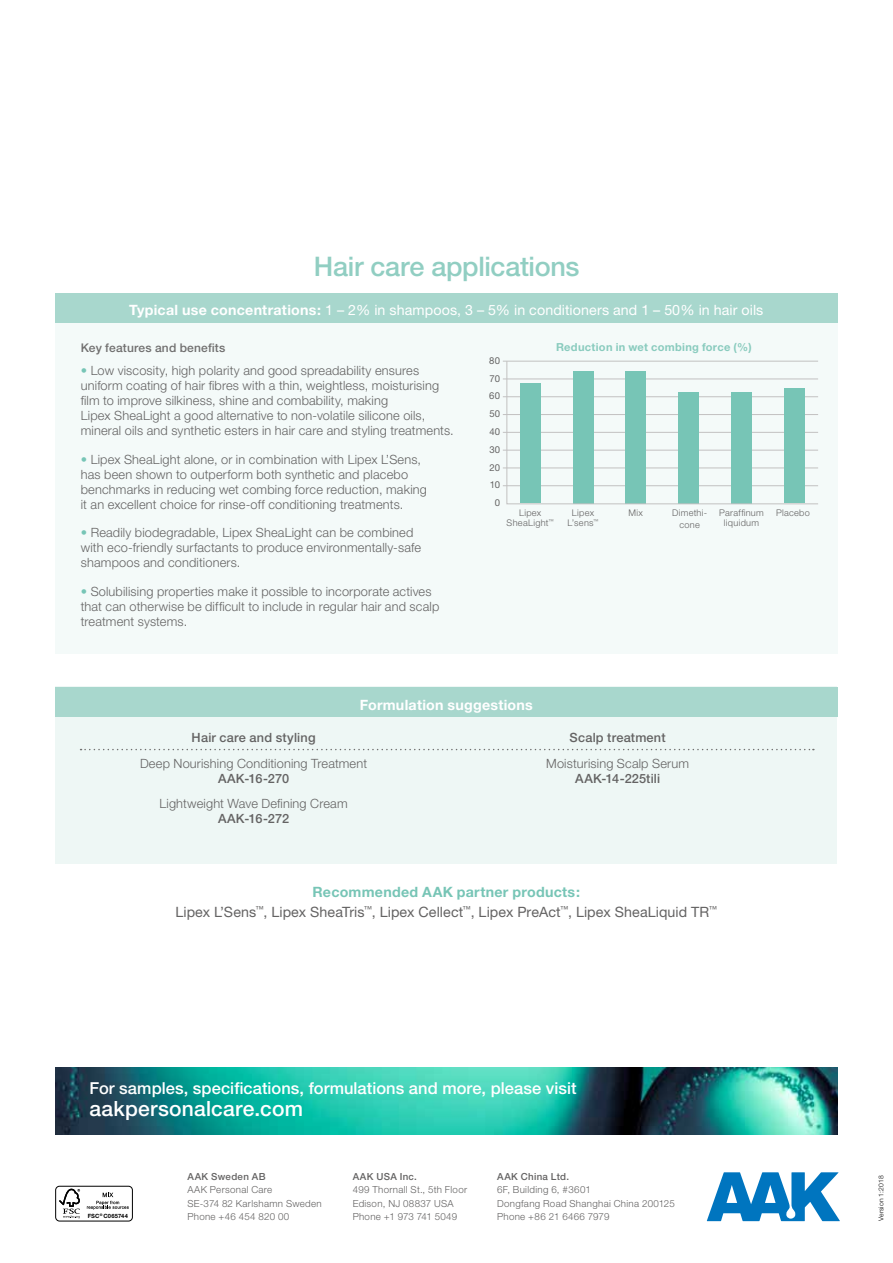
<style>
.page{position:relative;width:893px;height:1263px;background:#fff}
.page>*{position:absolute;margin:0;border:0;box-sizing:border-box;transform-origin:0 0}
.t1{font:500 27px "Helvetica Neue";letter-spacing:-.01em;color:#91cec2}
.t2{font:500 21px "Helvetica Neue";letter-spacing:.01em;color:#fff}
.t3{font:500 16.5px "Helvetica Neue";letter-spacing:.005em;color:#fff}
.t4{font:14.25px/19.5px "Helvetica Neue";letter-spacing:.01em;color:#646363;text-align:center}
.t5{font:14.25px "Helvetica Neue";letter-spacing:.005em;color:#fff}
.t6{font:700 14.25px "Helvetica Neue";letter-spacing:.015em;color:#fff}
.t7{font:300 12.75px/15px "Helvetica Neue";letter-spacing:.015em;color:#646363}
.t8{font:500 12.75px "Helvetica Neue";letter-spacing:.015em;color:#646363}
.t9{font:500 12px "Helvetica Neue";letter-spacing:.015em;color:#706f6f}
.t10{font:700 11.1px "Helvetica Neue";letter-spacing:.025em;color:#89cbbe}
.t11{font:300 9.75px/13.5px "Helvetica Neue";letter-spacing:.03em;color:#646363}
.t12{font:500 9.75px "Helvetica Neue";letter-spacing:.035em;color:#646363}
.t13{font:9.6px/17.7px "Helvetica Neue";letter-spacing:.02em;color:#646363}
.t14{font:300 9.15px/10.4px "Helvetica Neue";letter-spacing:.035em;color:#646363;text-align:center}
.t15{font:300 6.75px "Helvetica Neue";letter-spacing:.035em;color:#000}
.t16{font:700 5.85px "Helvetica Neue";letter-spacing:.03em;color:#000}
.s1{font-weight:700}
.s2{color:#77c5b6}
.s3{font-weight:700;color:#77c5b6}
</style>
<div class="page">
<img style="left:55px;top:1067px;width:783px;height:68px">
<div style="left:55px;top:1186px;width:78px;height:35px;border:1px solid #000;border-radius:4px"></div>
<svg style="left:59px;top:1189px;width:21px;height:29px"></svg>
<svg style="left:87px;top:1193px;width:42px;height:17px"></svg>
<svg style="left:707px;top:1172px;width:133px;height:49px"></svg>
<div style="left:55px;top:293px;width:782px;height:360px;background:#f4faf9"></div>
<div style="left:55px;top:293px;width:782px;height:30px;background:#a8d7cd"></div>
<div style="left:55px;top:686px;width:782px;height:177px;background:#eef7f5"></div>
<div style="left:55px;top:687px;width:782px;height:29px;background:#a8d7cd"></div>
<svg style="left:81px;top:749px;width:733px;height:1px"></svg>
<hr style="left:503px;top:414px;width:315px;height:1px;background:#c2c1c1">
<hr style="left:503px;top:485px;width:315px;height:1px;background:#c2c1c1">
<hr style="left:503px;top:468px;width:315px;height:1px;background:#c2c1c1">
<hr style="left:503px;top:450px;width:315px;height:1px;background:#c2c1c1">
<hr style="left:503px;top:432px;width:315px;height:1px;background:#c2c1c1">
<hr style="left:503px;top:361px;width:315px;height:1px;background:#c2c1c1">
<hr style="left:503px;top:379px;width:315px;height:1px;background:#c2c1c1">
<hr style="left:503px;top:396px;width:315px;height:1px;background:#c2c1c1">
<svg style="left:506px;top:360px;width:312px;height:145px"></svg>
<h1 class="t1" style="left:314px;top:250px;width:267px">Hair care applications</h1>
<p class="t5" style="left:129px;top:301px;width:636px"><span class="s1">Typical use concentrations:</span> 1 – 2% in shampoos, 3 – 5% in conditioners and 1 – 50% in hair oils</p>
<p class="t9" style="left:81px;top:340px;width:146px">Key features and benefits</p>
<p class="t7" style="left:81px;top:363px;width:374px"><span class="s2">•</span> Low viscosity, high polarity and good spreadability ensures uniform coating of hair fibres with a thin, weightless, moisturising film to improve silkiness, shine and combability, making<br>Lipex SheaLight a good alternative to non-volatile silicone oils, mineral oils and synthetic esters in hair care and styling treatments.</p>
<p class="t7" style="left:81px;top:452px;width:348px"><span class="s2">•</span> Lipex SheaLight alone, or in combination with Lipex L’Sens, has been shown to outperform both synthetic and placebo benchmarks in reducing wet combing force reduction, making it an excellent choice for rinse-off conditioning treatments.</p>
<p class="t7" style="left:81px;top:525px;width:342px"><span class="s2">•</span> Readily biodegradable, Lipex SheaLight can be combined with eco-friendly surfactants to produce environmentally-safe shampoos and conditioners.</p>
<p class="t7" style="left:81px;top:584px;width:360px"><span class="s2">•</span> Solubilising properties make it possible to incorporate actives that can otherwise be difficult to include in regular hair and scalp treatment systems.</p>
<p class="t13" style="left:489px;top:351px;width:12px">80</p>
<p class="t13" style="left:489px;top:369px;width:12px">70<br>60</p>
<p class="t13" style="left:489px;top:405px;width:12px">50<br>40</p>
<p class="t13" style="left:489px;top:458px;width:12px">20</p>
<p class="t13" style="left:489px;top:440px;width:12px">30</p>
<p class="t13" style="left:490px;top:476px;width:12px">10</p>
<p class="t13" style="left:495px;top:494px;width:7px">0</p>
<p class="t10" style="left:556px;top:340px;width:197px">Reduction in wet combing force (%)</p>
<p class="t14" style="left:507px;top:507px;width:49px">Lipex<br>SheaLight<sup>™</sup></p>
<p class="t14" style="left:567px;top:507px;width:33px">Lipex<br>L’sens<sup>™</sup></p>
<p class="t14" style="left:629px;top:507px;width:16px">Mix</p>
<p class="t14" style="left:672px;top:506px;width:37px;line-height:11.9px">Dimethi&shy;cone</p>
<p class="t14" style="left:719px;top:507px;width:46px">Paraffinum liquidum</p>
<p class="t14" style="left:776px;top:507px;width:35px">Placebo</p>
<p class="t6" style="left:360px;top:696px;width:175px">Formulation suggestions</p>
<p class="t8" style="left:192px;top:730px;width:125px">Hair care and styling</p>
<p class="t7" style="left:140px;top:755px;width:229px">Deep Nourishing Conditioning Treatment</p>
<p class="t8" style="left:218px;top:771px;width:73px">AAK-16-270</p>
<p class="t7" style="left:159px;top:796px;width:190px">Lightweight Wave Defining Cream</p>
<p class="t8" style="left:218px;top:811px;width:73px">AAK-16-272</p>
<p class="t8" style="left:570px;top:730px;width:98px">Scalp treatment</p>
<p class="t7" style="left:546px;top:755px;width:144px">Moisturising Scalp Serum</p>
<p class="t8" style="left:575px;top:771px;width:87px">AAK-14-225tili</p>
<p class="t4" style="left:175px;top:882px;width:543px"><span class="s3">Recommended AAK partner products:<br></span>Lipex L’Sens<sup>™</sup>, Lipex SheaTris<sup>™</sup>, Lipex Cellect<sup>™</sup>, Lipex PreAct<sup>™</sup>, Lipex SheaLiquid TR<sup>™</sup></p>
<p class="t3" style="left:89px;top:1078px;width:489px">For samples, specifications, formulations and more, please visit</p>
<h2 class="t2" style="left:89px;top:1096px;width:215px">aakpersonalcare.com</h2>
<p class="t16" style="left:88px;top:1212px;width:42px">FSC<sup>®</sup> C065744</p>
<p class="t12" style="left:187px;top:1170px;width:80px">AAK Sweden AB</p>
<p class="t11" style="left:187px;top:1183px;width:136px">AAK Personal Care<br>SE-374 82 Karlshamn Sweden<br>Phone +46 454 820 00</p>
<p class="t12" style="left:353px;top:1170px;width:66px">AAK USA Inc.</p>
<p class="t11" style="left:353px;top:1183px;width:116px">499 Thornall St., 5th Floor<br>Edison, NJ 08837 USA<br>Phone +1 973 741 5049</p>
<p class="t12" style="left:497px;top:1171px;width:74px">AAK China Ltd.</p>
<p class="t11" style="left:497px;top:1183px;width:179px">6F, Building 6, #3601<br>Dongfang Road Shanghai China 200125<br>Phone +86 21 6466 7979</p>
<p class="t15" style="left:877px;top:1221px;width:47px;rotate:-90deg">Version 1:2018</p>
</div>
